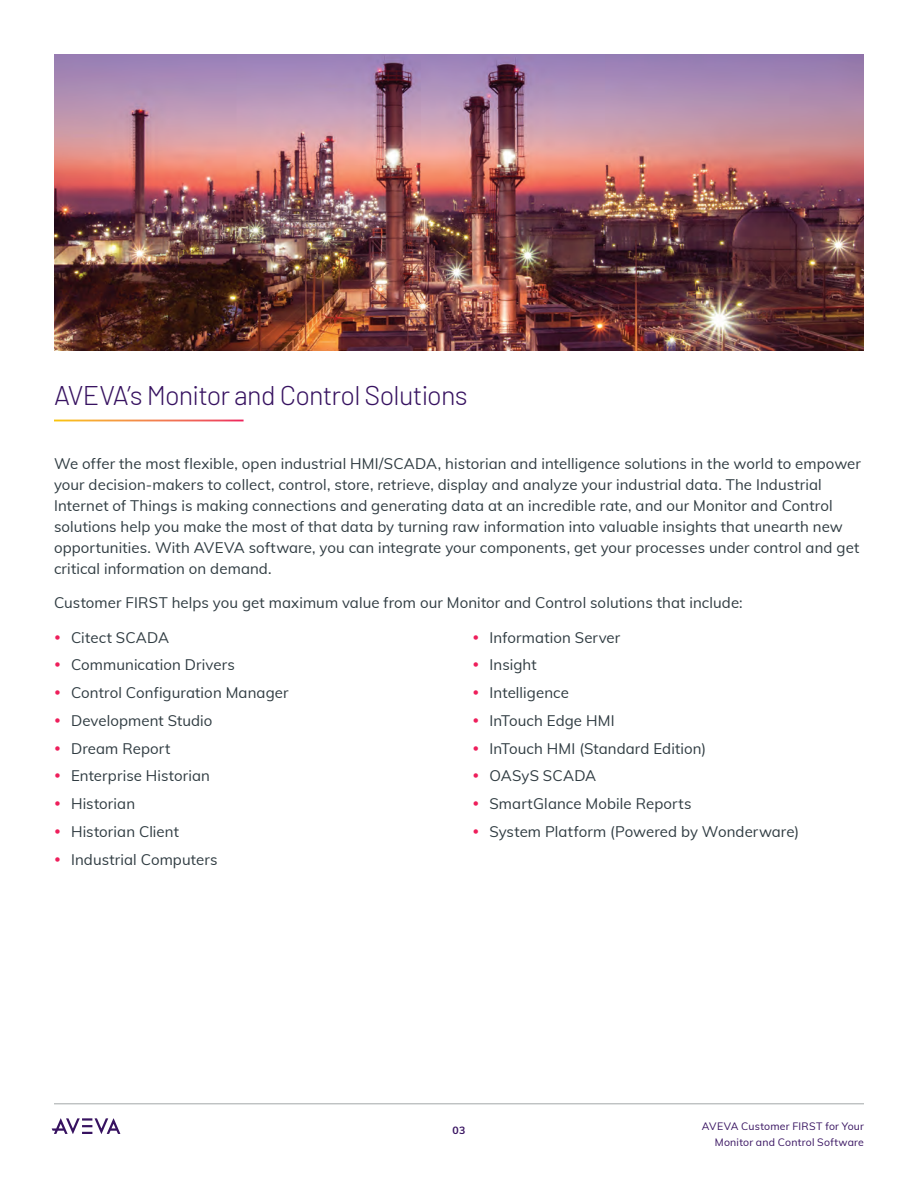
<style>
.page{position:relative;width:918px;height:1188px;background:#fff}
.page>*{position:absolute;margin:0;border:0;box-sizing:border-box;transform-origin:0 0}
.H3_Internal_Pages{font:300 27px "Barlow";letter-spacing:-.03em;color:#371260}
.Body_Copy{font:15px/21px "Muli";letter-spacing:.005em;color:#2f3b41}
.t1{font:10.5px/16.5px "Muli";letter-spacing:.02em;color:#371260;text-align:right}
.t2{font:700 10.5px "Muli";color:#371260}
</style>
<div class="page">
<hr style="left:54px;top:1104px;width:810px;height:1px;background:#a3a7a9">
<svg style="left:52px;top:1118px;width:68px;height:16px"></svg>
<img style="left:54px;top:54px;width:810px;height:297px">
<p class="H3_Internal_Pages" style="left:54px;top:379px;width:415px">AVEVA’s Monitor and Control Solutions</p>
<p class="Body_Copy" style="left:54px;top:452px;width:808px">We offer the most flexible, open industrial HMI/SCADA, historian and intelligence solutions in the world to empower your decision-makers to collect, control, store, retrieve, display and analyze your industrial data. The Industrial Internet of Things is making connections and generating data at an incredible rate, and our Monitor and Control solutions help you make the most of that data by turning raw information into valuable insights that unearth new opportunities. With AVEVA software, you can integrate your components, get your processes under control and get critical information on demand.</p>
<p class="Body_Copy" style="left:54px;top:592px;width:690px">Customer FIRST helps you get maximum value from our Monitor and Control solutions that include:</p>
<p class="Body_Copy" style="left:71px;top:626px;width:100px">Citect SCADA</p>
<p class="Body_Copy" style="left:71px;top:654px;width:165px">Communication Drivers</p>
<p class="Body_Copy" style="left:71px;top:682px;width:219px">Control Configuration Manager</p>
<p class="Body_Copy" style="left:71px;top:709px;width:143px">Development Studio</p>
<p class="Body_Copy" style="left:71px;top:737px;width:101px">Dream Report</p>
<p class="Body_Copy" style="left:71px;top:765px;width:141px">Enterprise Historian</p>
<p class="Body_Copy" style="left:71px;top:793px;width:66px">Historian</p>
<p class="Body_Copy" style="left:71px;top:820px;width:110px">Historian Client</p>
<p class="Body_Copy" style="left:71px;top:848px;width:148px">Industrial Computers</p>
<p class="Body_Copy" style="left:490px;top:626px;width:132px">Information Server</p>
<p class="Body_Copy" style="left:490px;top:654px;width:49px">Insight</p>
<p class="Body_Copy" style="left:490px;top:682px;width:81px">Intelligence</p>
<p class="Body_Copy" style="left:490px;top:709px;width:127px">InTouch Edge HMI</p>
<p class="Body_Copy" style="left:490px;top:737px;width:218px">InTouch HMI (Standard Edition)</p>
<p class="Body_Copy" style="left:490px;top:765px;width:108px">OASyS SCADA</p>
<p class="Body_Copy" style="left:490px;top:793px;width:203px">SmartGlance Mobile Reports</p>
<p class="Body_Copy" style="left:490px;top:820px;width:311px">System Platform (Powered by Wonderware)</p>
<p class="t2" style="left:453px;top:1123px;width:14px">03</p>
<p class="t1" style="left:702px;top:1117px;width:164px">AVEVA Customer FIRST for Your<br>Monitor and Control Software</p>
</div>
